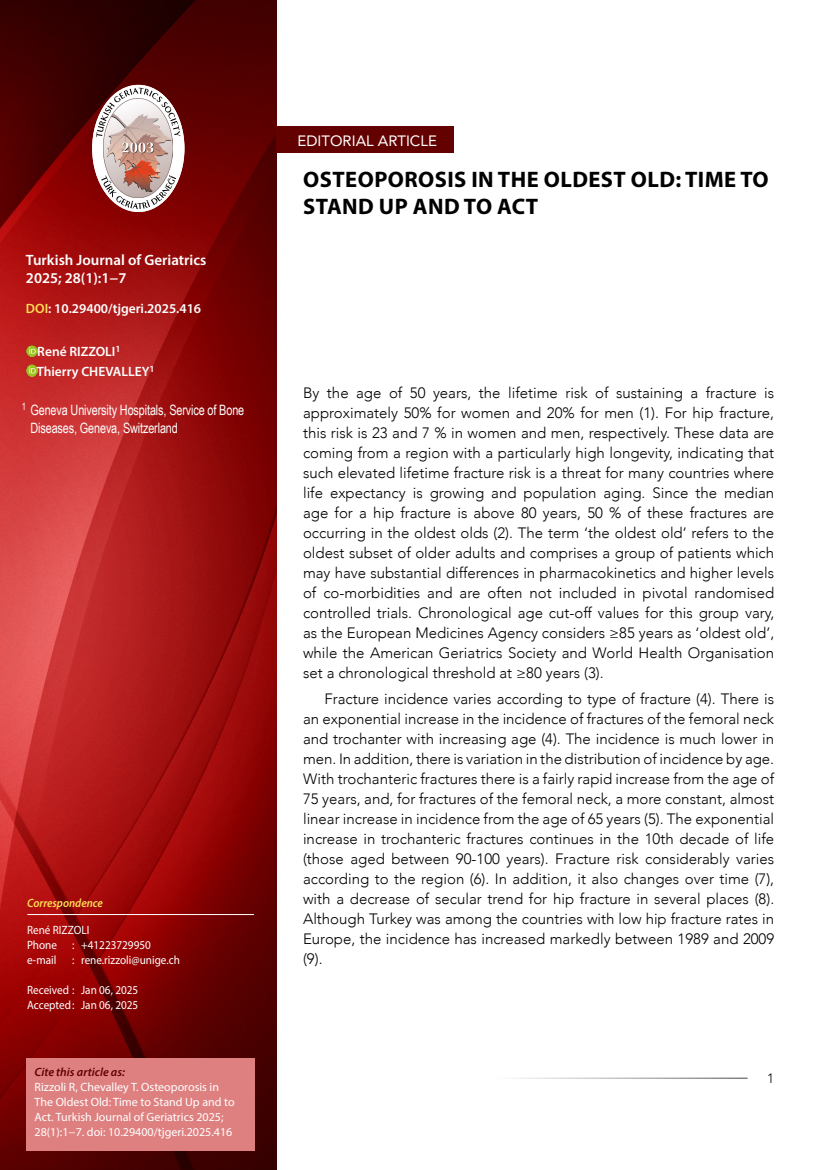
<style>
.page{position:relative;width:830px;height:1170px;background:#fff}
.page>*{position:absolute;margin:0;border:0;box-sizing:border-box;transform-origin:0 0}
.t1{font:700 22.5px/27px "Myriad Pro";letter-spacing:.02em;color:#000}
.t2{font:300 15px/20px "Avenir";color:#000;text-align:justify}
.t3{font:600 15px/18px "Myriad Pro";color:#fff}
.t4{font:15px "Avenir";color:#fff}
.t5{font:14.25px/18px "Arial Narrow";letter-spacing:-.01em;color:#fff;scale:.93 1}
.t6{font:600 13.5px/20px "Myriad Pro";color:#fff}
.t7{font:300 13.5px "Avenir";color:#000}
.t8{font:12px/15px "Myriad Pro";color:#fff}
.t9{font:12px/15px "Myriad Pro";color:#fff;scale:.93 1}
.t10{font:italic 600 12px "Myriad Pro";color:#630000}
.t11{font:italic 600 12px "Myriad Pro";color:#ffdd54;scale:.93 1}
.s1{color:#ffdd54}
</style>
<div class="page">
<img style="left:0;top:0;width:276px;height:1169px">
<div style="left:276px;top:126px;width:178px;height:27px;background:#630000"></div>
<div style="left:26px;top:1058px;width:229px;height:92px;background:#df8080"></div>
<svg style="left:26px;top:345px;width:11px;height:11px"></svg>
<svg style="left:26px;top:365px;width:11px;height:11px"></svg>
<hr style="left:27px;top:914px;width:227px;height:1px;background:#fff">
<svg style="left:92px;top:85px;width:92px;height:127px"></svg>
<svg style="left:96px;top:88px;width:84px;height:49px"></svg>
<svg style="left:101px;top:175px;width:75px;height:34px"></svg>
<p class="t3" style="left:26px;top:251px;width:182px">Turkish Journal of Geriatrics<br>2025; 28(1):1−7</p>
<p class="t6" style="left:26px;top:298px;width:177px"><span class="s1">DOI</span>: 10.29400/tjgeri.2025.416</p>
<p class="t6" style="left:37px;top:341px;width:119px">René RIZZOLI<sup>1<br></sup>Thierry CHEVALLEY<sup>1</sup></p>
<p class="t5" style="left:30px;top:400px;width:231px;text-indent:-9px"><sup>1</sup> Geneva University Hospitals, Service of Bone<br>Diseases, Geneva, Switzerland</p>
<p class="t11" style="left:27px;top:895px;width:83px">Correspondence</p>
<p class="t9" style="left:27px;top:922px;width:134px">René RIZZOLI<br>Phone : +41223729950 e-mail</p>
<p class="t9" style="left:72px;top:952px;width:117px">: rene.rizzoli@unige.ch</p>
<p class="t9" style="left:27px;top:982px;width:121px">Received : Jan 06, 2025<br>Accepted: Jan 06, 2025</p>
<p class="t10" style="left:35px;top:1064px;width:92px">Cite this article as:</p>
<p class="t8" style="left:35px;top:1079px;width:201px">Rizzoli R, Chevalley T. Osteoporosis in The Oldest Old: Time to Stand Up and to Act. Turkish Journal of Geriatrics 2025; 28(1):1−7. doi: 10.29400/tjgeri.2025.416</p>
<p class="t4" style="left:297px;top:129px;width:141px">EDITORIAL ARTICLE</p>
<h1 class="t1" style="left:303px;top:165px;width:466px">OSTEOPOROSIS IN THE OLDEST OLD: TIME TO<br>STAND UP AND TO ACT</h1>
<p class="t2" style="left:303px;top:383px;width:472px">By the age of 50 years, the lifetime risk of sustaining a fracture is approximately 50% for women and 20% for men (1). For hip fracture, this risk is 23 and 7 % in women and men, respectively. These data are coming from a region with a particularly high longevity, indicating that such elevated lifetime fracture risk is a threat for many countries where life expectancy is growing and population aging. Since the median age for a hip fracture is above 80 years, 50 % of these fractures are occurring in the oldest olds (2). The term ‘the oldest old’ refers to the oldest subset of older adults and comprises a group of patients which may have substantial differences in pharmacokinetics and higher levels of co-morbidities and are often not included in pivotal randomised controlled trials. Chronological age cut-off values for this group vary, as the European Medicines Agency considers ≥85 years as ‘oldest old’, while the American Geriatrics Society and World Health Organisation set a chronological threshold at ≥80 years (3).</p>
<p class="t2" style="left:303px;top:689px;width:472px;text-indent:21px">Fracture incidence varies according to type of fracture (4). There is an exponential increase in the incidence of fractures of the femoral neck and trochanter with increasing age (4). The incidence is much lower in men. In addition, there is variation in the distribution of incidence by age.<br>With trochanteric fractures there is a fairly rapid increase from the age of 75 years, and, for fractures of the femoral neck, a more constant, almost linear increase in incidence from the age of 65 years (5). The exponential increase in trochanteric fractures continues in the 10th decade of life (those aged between 90-100 years). Fracture risk considerably varies according to the region (6). In addition, it also changes over time (7), with a decrease of secular trend for hip fracture in several places (8).<br>Although Turkey was among the countries with low hip fracture rates in Europe, the incidence has increased markedly between 1989 and 2009 (9).</p>
<p class="t7" style="left:766px;top:1070px;width:9px">1</p>
</div>
